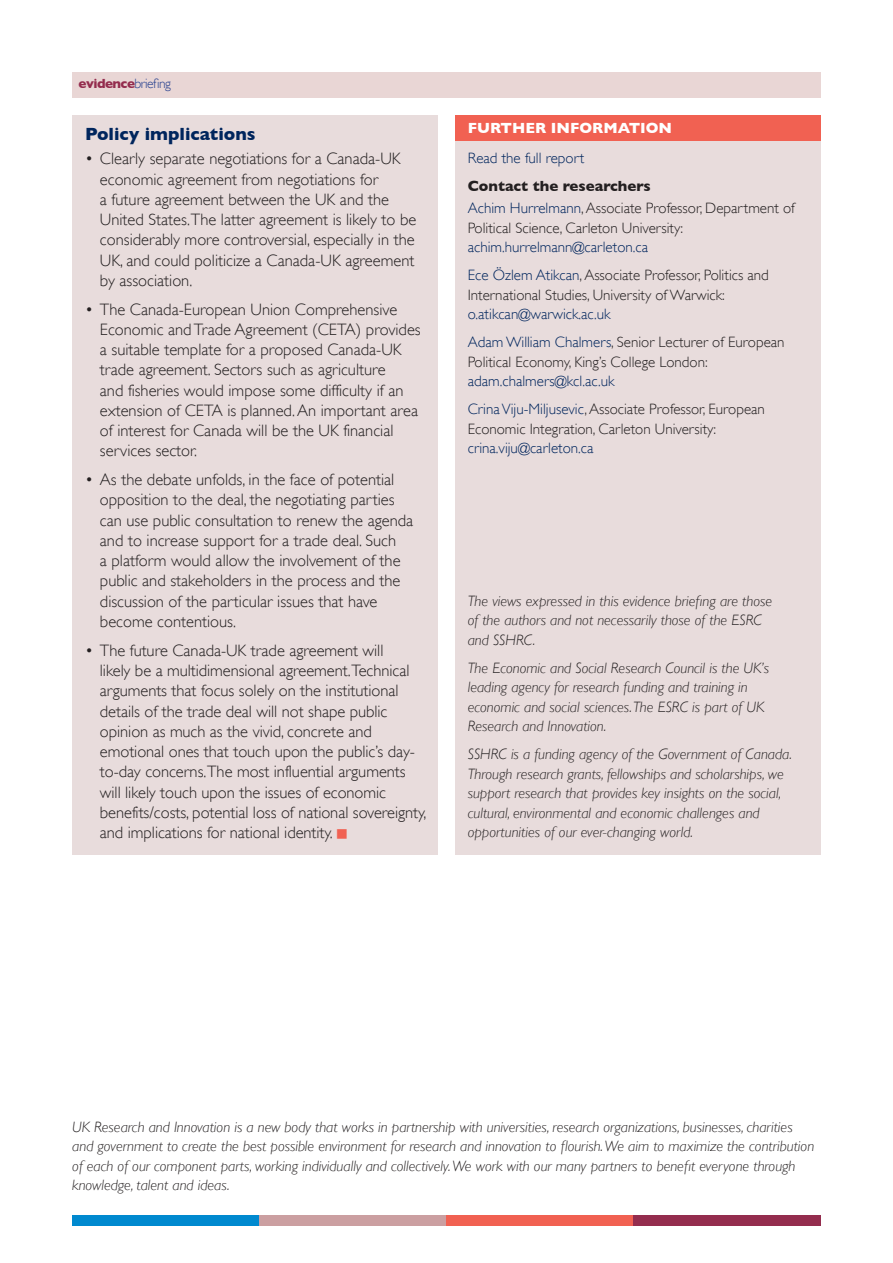
<style>
.page{position:relative;width:893px;height:1263px;background:#fff}
.page>*{position:absolute;margin:0;border:0;box-sizing:border-box;transform-origin:0 0}
.t1{font:700 18px "Gill Sans";color:#00255d}
.P2{font:300 16.5px/20.2px "Gill Sans";color:#231f20}
.P3{font:italic 300 15px/19.5px "Gill Sans";color:#231f20}
.P3-2{font:300 15px/19.5px "Gill Sans";color:#231f20}
.P3-3{font:700 15px "Gill Sans";color:#231f20}
.t2{font:700 15px "Gill Sans";color:#fff}
.P3-4{font:300 15px "Gill Sans";color:#00255d}
.t3{font:700 13.5px "Gill Sans";letter-spacing:-.04em;color:#942d4e}
.s1{font-weight:300;color:#253f8e}
.s2{color:#f16152}
.s3{color:#00255d}
</style>
<div class="page">
<div style="left:455px;top:115px;width:366px;height:740px;background:#e8dcdc"></div>
<div style="left:72px;top:115px;width:366px;height:740px;background:#e8dcdc"></div>
<div style="left:72px;top:72px;width:749px;height:26px;background:#e9d6d5"></div>
<div style="left:72px;top:1215px;width:187px;height:11px;background:#0089cf"></div>
<div style="left:259px;top:1215px;width:187px;height:11px;background:#cb9fa1"></div>
<div style="left:446px;top:1215px;width:188px;height:11px;background:#f16152"></div>
<div style="left:634px;top:1215px;width:187px;height:11px;background:#942d4e"></div>
<div style="left:455px;top:115px;width:366px;height:25px;background:#f16152"></div>
<p class="t3" style="left:79px;top:76px;width:94px">evidence<span class="s1">briefing</span></p>
<h4 class="t1" style="left:85px;top:123px;width:172px">Policy implications</h4>
<p class="P2" style="left:100px;top:149px;width:318px;text-indent:-15px">• Clearly separate negotiations for a Canada-UK economic agreement from negotiations for<br>a future agreement between the UK and the United States.The latter agreement is likely to be considerably more controversial, especially in the UK, and could politicize a Canada-UK agreement by association.</p>
<p class="P2" style="left:100px;top:299px;width:322px;text-indent:-15px">• The Canada-European Union Comprehensive Economic and Trade Agreement (CETA) provides a suitable template for a proposed Canada-UK trade agreement. Sectors such as agriculture<br>and fisheries would impose some difficulty if an extension of CETA is planned. An important area of interest for Canada will be the UK financial services sector.</p>
<p class="P2" style="left:100px;top:470px;width:315px;text-indent:-15px">• As the debate unfolds, in the face of potential opposition to the deal, the negotiating parties can use public consultation to renew the agenda and to increase support for a trade deal. Such<br>a platform would allow the involvement of the public and stakeholders in the process and the discussion of the particular issues that have become contentious.</p>
<p class="P2" style="left:100px;top:640px;width:328px;text-indent:-15px">• The future Canada-UK trade agreement will<br>likely be a multidimensional agreement.Technical arguments that focus solely on the institutional details of the trade deal will not shape public opinion as much as the vivid, concrete and emotional ones that touch upon the public’s day&shy;to-day concerns.The most influential arguments will likely touch upon the issues of economic benefits/costs, potential loss of national sovereignty, and implications for national identity. <span class="s2">■</span></p>
<h5 class="t2" style="left:468px;top:119px;width:206px">FURTHER INFORMATION</h5>
<p class="P3-4" style="left:468px;top:150px;width:118px">Read the full report</p>
<p class="P3-3" style="left:468px;top:178px;width:184px">Contact the researchers</p>
<p class="P3-2" style="left:468px;top:198px;width:329px"><span class="s3">Achim Hurrelmann</span>, Associate Professor, Department of<br>Political Science, Carleton University: <span class="s3">achim.hurrelmann@carleton.ca</span></p>
<p class="P3-2" style="left:468px;top:265px;width:303px"><span class="s3">Ece Özlem Atikcan</span>, Associate Professor, Politics and<br>International Studies, University of Warwick: <span class="s3">o.atikcan@warwick.ac.uk</span></p>
<p class="P3-2" style="left:468px;top:332px;width:318px"><span class="s3">Adam William Chalmers</span>, Senior Lecturer of European<br>Political Economy, King’s College London: <span class="s3">adam.chalmers@kcl.ac.uk</span></p>
<p class="P3-2" style="left:468px;top:399px;width:299px"><span class="s3">Crina Viju-Miljusevic</span>, Associate Professor, European<br>Economic Integration, Carleton University: <span class="s3">crina.viju@carleton.ca</span></p>
<p class="P3" style="left:468px;top:591px;width:306px">The views expressed in this evidence briefing are those of the authors and not necessarily those of the ESRC and SSHRC.</p>
<p class="P3" style="left:468px;top:658px;width:303px">The Economic and Social Research Council is the UK’s leading agency for research funding and training in economic and social sciences. The ESRC is part of UK Research and Innovation.</p>
<p class="P3" style="left:468px;top:744px;width:326px">SSHRC is a funding agency of the Government of Canada.<br>Through research grants, fellowships and scholarships, we support research that provides key insights on the social, cultural, environmental and economic challenges and opportunities of our ever-changing world.</p>
<p class="P3" style="left:72px;top:1117px;width:743px">UK Research and Innovation is a new body that works in partnership with universities, research organizations, businesses, charities and government to create the best possible environment for research and innovation to flourish. We aim to maximize the contribution of each of our component parts, working individually and collectively. We work with our many partners to benefit everyone through knowledge, talent and ideas.</p>
</div>
